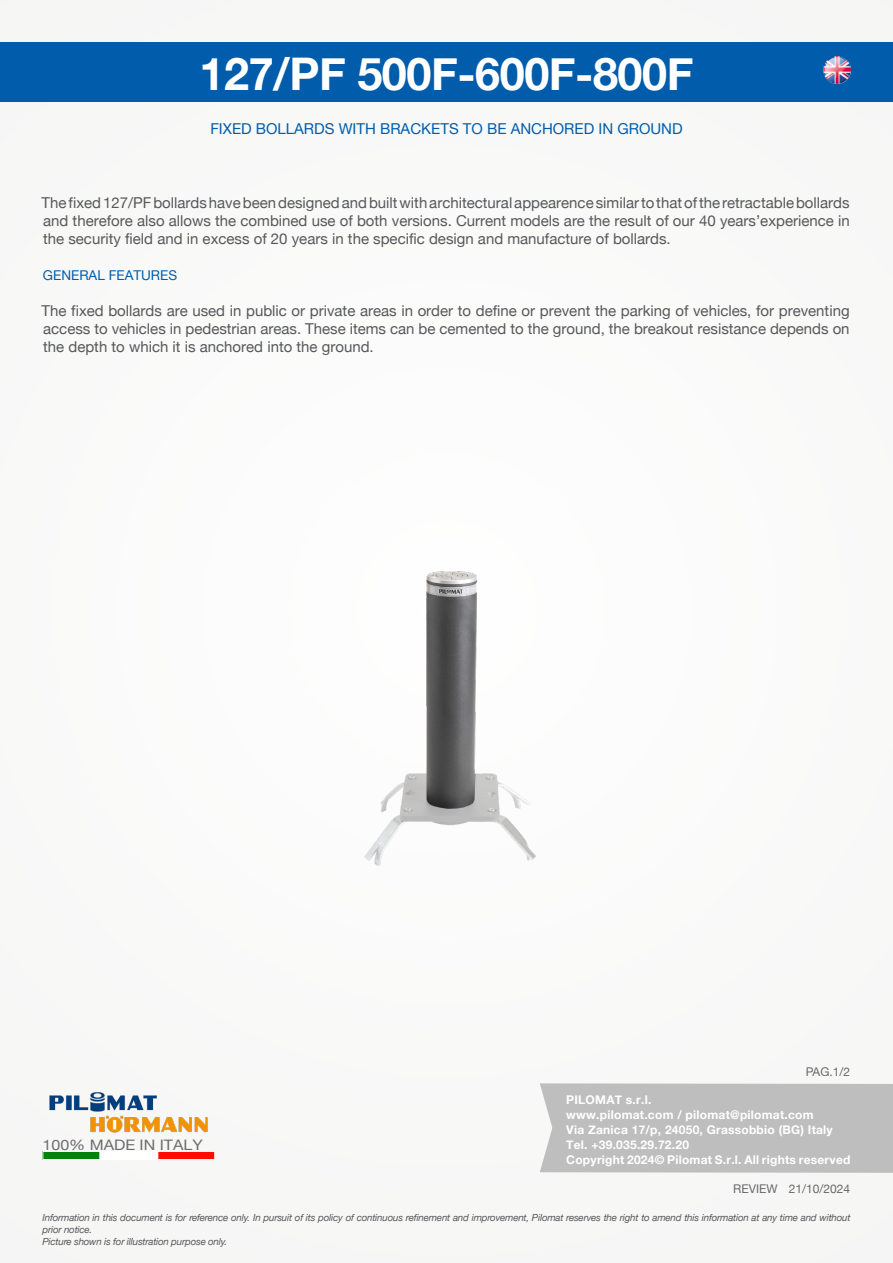
<style>
.page{position:relative;width:893px;height:1263px;background:#f9f9f9}
.page>*{position:absolute;margin:0;border:0;box-sizing:border-box;transform-origin:0 0}
.t1{font:700 45px "Helvetica Neue";letter-spacing:-.01em;color:#fff}
.t2{font:15px/18px "Helvetica Neue";color:#57585a;text-align:justify}
.t3{font:15px "Helvetica Neue";color:#015dab}
.t4{font:14.4px "Helvetica Neue";color:#6c6d70;scale:1.11 1}
.t5{font:13.5px "Helvetica Neue";color:#015dab}
.t6{font:700 12px/15px "Helvetica Neue";letter-spacing:.02em;color:#fff}
.t7{font:12px "Helvetica Neue";color:#6c6d70}
.t8{font:italic 9.75px/11.7px "Helvetica Neue";letter-spacing:-.02em;color:#57585a}
</style>
<div class="page">
<div style="left:540px;top:1083px;width:353px;height:90px;background:#bfbebe"></div>
<div style="left:0;top:43px;width:893px;height:59px;background:#015dab"></div>
<img style="left:49px;top:1092px;width:159px;height:41px">
<img style="left:45px;top:1153px;width:168px;height:5px">
<div style="left:43px;top:1151px;width:172px;height:9px;border:1px solid #fff"></div>
<img style="left:364px;top:572px;width:171px;height:293px">
<img style="left:823px;top:57px;width:27px;height:27px">
<h1 class="t1" style="left:200px;top:38px;width:495px">127/PF 500F-600F-800F</h1>
<p class="t3" style="left:210px;top:118px;width:474px">FIXED BOLLARDS WITH BRACKETS TO BE ANCHORED IN GROUND</p>
<p class="t2" style="left:42px;top:195px;width:810px">The fixed 127/PF bollards have been designed and built with architectural appearence similar to that of the retractable bollards and therefore also allows the combined use of both versions. Current models are the result of our 40 years’experience in the security field and in excess of 20 years in the specific design and manufacture of bollards.</p>
<p class="t5" style="left:43px;top:266px;width:136px">GENERAL FEATURES</p>
<p class="t2" style="left:42px;top:303px;width:809px">The fixed bollards are used in public or private areas in order to define or prevent the parking of vehicles, for preventing access to vehicles in pedestrian areas. These items can be cemented to the ground, the breakout resistance depends on the depth to which it is anchored into the ground.</p>
<p class="t4" style="left:43px;top:1135px;width:146px">100% MADE IN ITALY</p>
<p class="t7" style="left:806px;top:1063px;width:46px">PAG.1/2</p>
<p class="t6" style="left:566px;top:1093px;width:286px">PILOMAT s.r.l.<br>www.pilomat.com / pilomat@pilomat.com<br>Via Zanica 17/p, 24050, Grassobbio (BG) Italy Tel. +39.035.29.72.20<br>Copyright 2024© Pilomat S.r.l. All rights reserved</p>
<p class="t7" style="left:733px;top:1180px;width:118px">REVIEW 21/10/2024</p>
<p class="t8" style="left:43px;top:1212px;width:809px">Information in this document is for reference only. In pursuit of its policy of continuous refinement and improvement, Pilomat reserves the right to amend this information at any time and without prior notice.<br>Picture shown is for illustration purpose only.</p>
</div>
